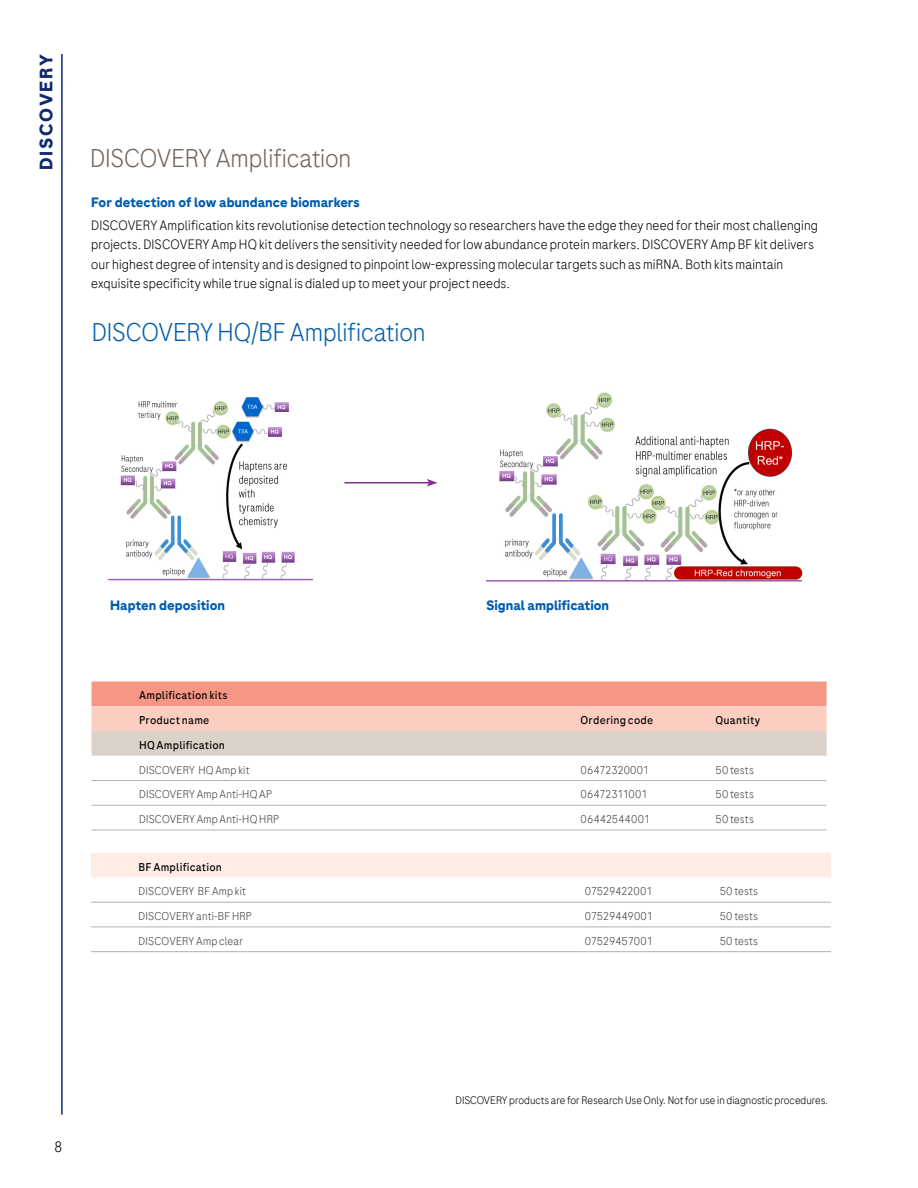
<style>
.page{position:relative;width:918px;height:1188px;background:#fff}
.page>*{position:absolute;margin:0;border:0;box-sizing:border-box;transform-origin:0 0}
.t1{font:300 25.5px "Roche Sans";letter-spacing:-.005em;color:#005cab}
.t2{font:300 25.5px "Roche Sans";letter-spacing:-.005em;color:#71655a}
.t3{font:700 18px "Roche Sans";letter-spacing:.1em;color:#0f2a6f}
.t4{font:300 15px "Roche Sans";color:#000}
.t5{font:300 13.5px/19.5px "Roche Sans";letter-spacing:.01em;color:#000}
.t6{font:700 13.5px "Roche Sans";color:#005cab}
.t7{font:300 11.25px "Roche Sans";letter-spacing:.01em;color:#414042}
.t8{font:11.25px "Roche Sans";letter-spacing:.02em;color:#000}
.t9{font:300 11.25px "Roche Sans";letter-spacing:-.02em;color:#414042}
.t10{font:300 11.25px "Roche Sans";letter-spacing:-.01em;color:#414042}
.t11{font:300 11.25px "Roche Sans";letter-spacing:-.015em;color:#414042}
.t12{font:300 10.8px "Roche Sans";color:#000}
</style>
<div class="page">
<hr style="left:61px;top:54px;width:2px;height:1061px;background:#0f2a6f">
<svg style="left:92px;top:681px;width:735px;height:75px;background:#eebdb0"></svg>
<hr style="left:92px;top:780px;width:41px;height:1px;background:#afb1b4">
<hr style="left:133px;top:780px;width:442px;height:1px;background:#afb1b4">
<hr style="left:575px;top:780px;width:135px;height:1px;background:#afb1b4">
<hr style="left:710px;top:780px;width:117px;height:1px;background:#afb1b4">
<hr style="left:92px;top:805px;width:41px;height:1px;background:#afb1b4">
<hr style="left:133px;top:805px;width:442px;height:1px;background:#afb1b4">
<hr style="left:575px;top:805px;width:135px;height:1px;background:#afb1b4">
<hr style="left:710px;top:805px;width:117px;height:1px;background:#afb1b4">
<hr style="left:92px;top:830px;width:41px;height:1px;background:#afb1b4">
<hr style="left:133px;top:830px;width:442px;height:1px;background:#afb1b4">
<hr style="left:575px;top:830px;width:135px;height:1px;background:#afb1b4">
<hr style="left:710px;top:830px;width:117px;height:1px;background:#afb1b4">
<div style="left:91px;top:853px;width:740px;height:24px;background:#feece5"></div>
<hr style="left:91px;top:902px;width:42px;height:1px;background:#afb1b4">
<hr style="left:133px;top:902px;width:446px;height:1px;background:#afb1b4">
<hr style="left:579px;top:902px;width:135px;height:1px;background:#afb1b4">
<hr style="left:714px;top:902px;width:117px;height:1px;background:#afb1b4">
<hr style="left:91px;top:927px;width:42px;height:1px;background:#afb1b4">
<hr style="left:133px;top:927px;width:446px;height:1px;background:#afb1b4">
<hr style="left:579px;top:927px;width:135px;height:1px;background:#afb1b4">
<hr style="left:714px;top:927px;width:117px;height:1px;background:#afb1b4">
<hr style="left:91px;top:951px;width:42px;height:1px;background:#afb1b4">
<hr style="left:133px;top:951px;width:446px;height:1px;background:#afb1b4">
<hr style="left:579px;top:951px;width:135px;height:1px;background:#afb1b4">
<hr style="left:714px;top:951px;width:117px;height:1px;background:#afb1b4">
<img style="left:108px;top:397px;width:237px;height:184px">
<img style="left:437px;top:392px;width:366px;height:190px">
<hr style="left:345px;top:482px;width:84px;height:2px;background:#842b91">
<svg style="left:413px;top:479px;width:24px;height:8px"></svg>
<h2 class="t3" style="left:35px;top:170px;width:118px;rotate:-90deg">DISCOVERY</h2>
<h1 class="t2" style="left:90px;top:143px;width:263px">DISCOVERY Amplification</h1>
<p class="t6" style="left:91px;top:194px;width:270px">For detection of low abundance biomarkers</p>
<p class="t5" style="left:91px;top:215px;width:728px">DISCOVERY Amplification kits revolutionise detection technology so researchers have the edge they need for their most challenging projects. DISCOVERY Amp HQ kit delivers the sensitivity needed for low abundance protein markers. DISCOVERY Amp BF kit delivers our highest degree of intensity and is designed to pinpoint low-expressing molecular targets such as miRNA. Both kits maintain exquisite specificity while true signal is dialed up to meet your project needs.</p>
<h1 class="t1" style="left:92px;top:316px;width:335px">DISCOVERY HQ/BF Amplification</h1>
<p class="t6" style="left:110px;top:597px;width:117px">Hapten deposition</p>
<p class="t6" style="left:486px;top:597px;width:125px">Signal amplification</p>
<p class="t8" style="left:139px;top:689px;width:90px">Amplification kits</p>
<p class="t8" style="left:139px;top:713px;width:72px">Product name</p>
<p class="t8" style="left:581px;top:713px;width:74px">Ordering code</p>
<p class="t8" style="left:716px;top:713px;width:46px">Quantity</p>
<p class="t8" style="left:139px;top:738px;width:87px">HQ Amplification</p>
<p class="t7" style="left:139px;top:763px;width:112px">DISCOVERY HQ Amp kit</p>
<p class="t10" style="left:581px;top:763px;width:70px">06472320001</p>
<p class="t7" style="left:716px;top:763px;width:40px">50 tests</p>
<p class="t7" style="left:139px;top:788px;width:135px">DISCOVERY Amp Anti-HQ AP</p>
<p class="t9" style="left:581px;top:788px;width:69px">06472311001</p>
<p class="t7" style="left:716px;top:788px;width:40px">50 tests</p>
<p class="t7" style="left:139px;top:812px;width:142px">DISCOVERY Amp Anti-HQ HRP</p>
<p class="t7" style="left:581px;top:812px;width:71px">06442544001</p>
<p class="t7" style="left:716px;top:812px;width:40px">50 tests</p>
<p class="t8" style="left:139px;top:860px;width:85px">BF Amplification</p>
<p class="t7" style="left:139px;top:885px;width:109px">DISCOVERY BF Amp kit</p>
<p class="t9" style="left:585px;top:885px;width:69px">07529422001</p>
<p class="t7" style="left:720px;top:885px;width:40px">50 tests</p>
<p class="t7" style="left:139px;top:909px;width:115px">DISCOVERY anti-BF HRP</p>
<p class="t9" style="left:585px;top:909px;width:70px">07529449001</p>
<p class="t7" style="left:720px;top:909px;width:40px">50 tests</p>
<p class="t7" style="left:139px;top:934px;width:106px">DISCOVERY Amp clear</p>
<p class="t11" style="left:585px;top:934px;width:69px">07529457001</p>
<p class="t7" style="left:720px;top:934px;width:40px">50 tests</p>
<p class="t4" style="left:54px;top:1138px;width:10px">8</p>
<p class="t12" style="left:456px;top:1093px;width:374px">DISCOVERY products are for Research Use Only. Not for use in diagnostic procedures.</p>
</div>
